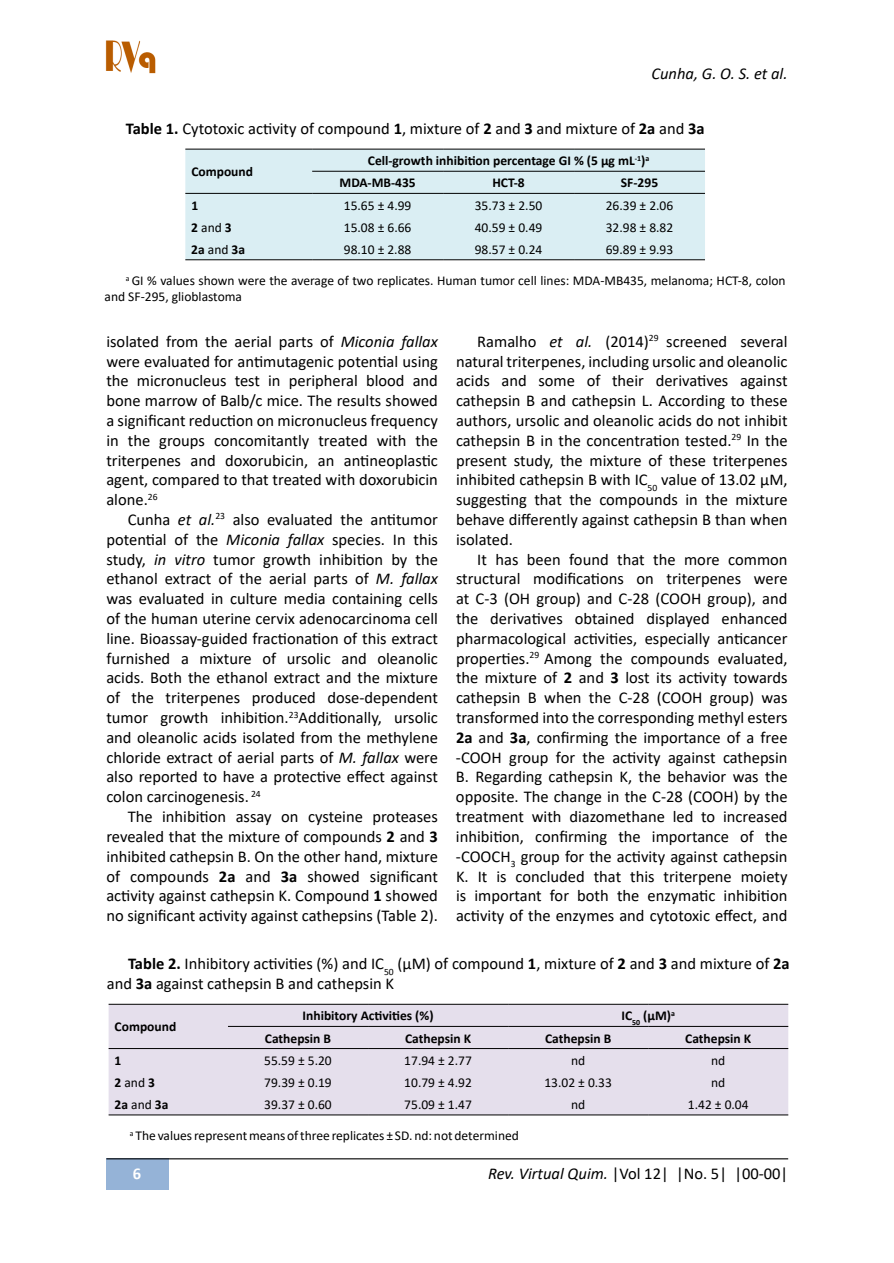
<style>
.page{position:relative;width:894px;height:1263px;background:#fff}
.page>*{position:absolute;margin:0;border:0;box-sizing:border-box;transform-origin:0 0}
.t1{font:16.5px/19.8px "Calibri";color:#000;text-align:justify}
.t2{font:italic 16.5px "Calibri";color:#000}
.t3{font:700 16.5px "Calibri";color:#fff}
.t4{font:13.5px/16.2px "Calibri";color:#000}
.t5{font:700 13.5px/22px "Calibri";color:#000}
.s1{font-weight:700}
.s2{font-weight:400}
.s3{font-style:italic}
</style>
<div class="page">
<div style="left:107px;top:1158px;width:62px;height:32px;background:#95b3d7"></div>
<hr style="left:106px;top:1158px;width:681px;height:1px;background:#000">
<img style="left:105px;top:40px;width:51px;height:34px">
<div style="left:185px;top:150px;width:519px;height:109px;background:#daeef3"></div>
<hr style="left:185px;top:149px;width:127px;height:1px;background:#000">
<hr style="left:185px;top:193px;width:127px;height:1px;background:#000">
<hr style="left:312px;top:149px;width:131px;height:1px;background:#000">
<hr style="left:443px;top:149px;width:131px;height:1px;background:#000">
<hr style="left:574px;top:149px;width:130px;height:1px;background:#000">
<hr style="left:312px;top:171px;width:131px;height:1px;background:#000">
<hr style="left:443px;top:171px;width:131px;height:1px;background:#000">
<hr style="left:574px;top:171px;width:130px;height:1px;background:#000">
<hr style="left:312px;top:193px;width:131px;height:1px;background:#000">
<hr style="left:443px;top:193px;width:131px;height:1px;background:#000">
<hr style="left:574px;top:193px;width:130px;height:1px;background:#000">
<hr style="left:185px;top:259px;width:127px;height:1px;background:#000">
<hr style="left:312px;top:259px;width:131px;height:1px;background:#000">
<hr style="left:443px;top:259px;width:131px;height:1px;background:#000">
<hr style="left:574px;top:259px;width:130px;height:1px;background:#000">
<div style="left:109px;top:1005px;width:679px;height:109px;background:#e5dfec"></div>
<hr style="left:109px;top:1004px;width:119px;height:1px;background:#000">
<hr style="left:109px;top:1048px;width:119px;height:1px;background:#000">
<hr style="left:228px;top:1004px;width:140px;height:1px;background:#000">
<hr style="left:368px;top:1004px;width:140px;height:1px;background:#000">
<hr style="left:508px;top:1004px;width:140px;height:1px;background:#000">
<hr style="left:648px;top:1004px;width:140px;height:1px;background:#000">
<hr style="left:228px;top:1026px;width:140px;height:1px;background:#000">
<hr style="left:368px;top:1026px;width:140px;height:1px;background:#000">
<hr style="left:508px;top:1026px;width:140px;height:1px;background:#000">
<hr style="left:648px;top:1026px;width:140px;height:1px;background:#000">
<hr style="left:228px;top:1048px;width:140px;height:1px;background:#000">
<hr style="left:368px;top:1048px;width:140px;height:1px;background:#000">
<hr style="left:508px;top:1048px;width:140px;height:1px;background:#000">
<hr style="left:648px;top:1048px;width:140px;height:1px;background:#000">
<hr style="left:109px;top:1114px;width:119px;height:1px;background:#000">
<hr style="left:228px;top:1114px;width:140px;height:1px;background:#000">
<hr style="left:368px;top:1114px;width:140px;height:1px;background:#000">
<hr style="left:508px;top:1114px;width:140px;height:1px;background:#000">
<hr style="left:648px;top:1114px;width:140px;height:1px;background:#000">
<p class="t2" style="left:651px;top:62px;width:137px">Cunha, G. O. S. et al.</p>
<p class="t1" style="left:126px;top:118px;width:580px"><span class="s1">Table 1.</span> Cytotoxic activity of compound <span class="s1">1</span>, mixture of <span class="s1">2</span> and <span class="s1">3</span> and mixture of <span class="s1">2a</span> and <span class="s1">3a</span></p>
<p class="t5" style="left:191px;top:161px;width:63px">Compound</p>
<p class="t5" style="left:339px;top:150px;width:311px;text-indent:28px">Cell-growth inhibition percentage GI % (5 μg mL<sup>-1</sup>)<sup>a<br></sup>MDA-MB-435</p>
<p class="t5" style="left:492px;top:172px;width:34px">HCT-8</p>
<p class="t5" style="left:620px;top:172px;width:39px">SF-295</p>
<p class="t5" style="left:191px;top:194px;width:8px">1</p>
<p class="t4" style="left:344px;top:197px;width:69px">15.65 ± 4.99</p>
<p class="t4" style="left:474px;top:197px;width:69px">35.73 ± 2.50</p>
<p class="t4" style="left:605px;top:197px;width:69px">26.39 ± 2.06</p>
<p class="t4" style="left:191px;top:219px;width:42px"><span class="s1">2</span> and <span class="s1">3</span></p>
<p class="t4" style="left:344px;top:219px;width:69px">15.08 ± 6.66</p>
<p class="t4" style="left:474px;top:219px;width:69px">40.59 ± 0.49</p>
<p class="t4" style="left:605px;top:219px;width:69px">32.98 ± 8.82</p>
<p class="t5" style="left:191px;top:238px;width:55px">2a <span class="s2">and</span> 3a</p>
<p class="t4" style="left:344px;top:241px;width:69px">98.10 ± 2.88</p>
<p class="t4" style="left:474px;top:241px;width:69px">98.57 ± 0.24</p>
<p class="t4" style="left:605px;top:241px;width:69px">69.89 ± 9.93</p>
<p class="t4" style="left:104px;top:272px;width:682px;text-indent:21px"><sup>a</sup> GI % values shown were the average of two replicates. Human tumor cell lines: MDA-MB435, melanoma; HCT-8, colon and SF-295, glioblastoma</p>
<p class="t1" style="left:106px;top:331px;width:333px">isolated from the aerial parts of <span class="s3">Miconia fallax </span>were evaluated for antimutagenic potential using the micronucleus test in peripheral blood and bone marrow of Balb/c mice. The results showed a significant reduction on micronucleus frequency in the groups concomitantly treated with the triterpenes and doxorubicin, an antineoplastic agent, compared to that treated with doxorubicin alone.<sup>26</sup></p>
<p class="t1" style="left:106px;top:509px;width:333px;text-indent:21px">Cunha <span class="s3">et al.</span><sup>23</sup> also evaluated the antitumor potential of the <span class="s3">Miconia fallax</span> species. In this study, <span class="s3">in vitro</span> tumor growth inhibition by the ethanol extract of the aerial parts of <span class="s3">M. fallax </span>was evaluated in culture media containing cells of the human uterine cervix adenocarcinoma cell line. Bioassay-guided fractionation of this extract furnished a mixture of ursolic and oleanolic acids. Both the ethanol extract and the mixture of the triterpenes produced dose-dependent tumor growth inhibition.<sup>23</sup>Additionally, ursolic and oleanolic acids isolated from the methylene chloride extract of aerial parts of <span class="s3">M. fallax</span> were also reported to have a protective effect against colon carcinogenesis. <sup>24</sup></p>
<p class="t1" style="left:106px;top:806px;width:333px;text-indent:21px">The inhibition assay on cysteine proteases revealed that the mixture of compounds <span class="s1">2</span> and <span class="s1">3 </span>inhibited cathepsin B. On the other hand, mixture of compounds <span class="s1">2a</span> and <span class="s1">3a</span> showed significant activity against cathepsin K. Compound <span class="s1">1</span> showed no significant activity against cathepsins (Table 2).</p>
<p class="t1" style="left:456px;top:331px;width:333px;text-indent:21px">Ramalho <span class="s3">et al.</span> (2014)<sup>29</sup> screened several natural triterpenes, including ursolic and oleanolic acids and some of their derivatives against cathepsin B and cathepsin L. According to these authors, ursolic and oleanolic acids do not inhibit cathepsin B in the concentration tested.<sup>29</sup> In the present study, the mixture of these triterpenes inhibited cathepsin B with IC<sub>50</sub> value of 13.02 μM, suggesting that the compounds in the mixture behave differently against cathepsin B than when isolated.</p>
<p class="t1" style="left:456px;top:549px;width:333px;text-indent:21px">It has been found that the more common structural modifications on triterpenes were at C-3 (OH group) and C-28 (COOH group), and the derivatives obtained displayed enhanced pharmacological activities, especially anticancer properties.<sup>29</sup> Among the compounds evaluated, the mixture of <span class="s1">2</span> and <span class="s1">3</span> lost its activity towards cathepsin B when the C-28 (COOH group) was transformed into the corresponding methyl esters <span class="s1">2a</span> and <span class="s1">3a</span>, confirming the importance of a free -COOH group for the activity against cathepsin B. Regarding cathepsin K, the behavior was the opposite. The change in the C-28 (COOH) by the treatment with diazomethane led to increased inhibition, confirming the importance of the -COOCH<sub>3</sub> group for the activity against cathepsin K. It is concluded that this triterpene moiety is important for both the enzymatic inhibition activity of the enzymes and cytotoxic effect, and</p>
<p class="t1" style="left:107px;top:953px;width:684px;text-indent:21px"><span class="s1">Table 2.</span> Inhibitory activities (%) and IC<sub>50</sub> (μM) of compound <span class="s1">1</span>, mixture of <span class="s1">2</span> and <span class="s1">3</span> and mixture of <span class="s1">2a </span>and <span class="s1">3a</span> against cathepsin B and cathepsin K</p>
<p class="t5" style="left:115px;top:1015px;width:63px">Compound</p>
<p class="t5" style="left:302px;top:1004px;width:132px">Inhibitory Activities (%)</p>
<p class="t5" style="left:621px;top:1004px;width:55px">IC<sub>50</sub> (μM)<sup>a</sup></p>
<p class="t5" style="left:265px;top:1026px;width:68px">Cathepsin B</p>
<p class="t5" style="left:405px;top:1026px;width:67px">Cathepsin K</p>
<p class="t5" style="left:545px;top:1026px;width:68px">Cathepsin B</p>
<p class="t5" style="left:685px;top:1026px;width:67px">Cathepsin K</p>
<p class="t5" style="left:114px;top:1049px;width:8px">1</p>
<p class="t4" style="left:264px;top:1051px;width:69px">55.59 ± 5.20</p>
<p class="t4" style="left:404px;top:1051px;width:69px">17.94 ± 2.77</p>
<p class="t4" style="left:571px;top:1051px;width:16px">nd</p>
<p class="t4" style="left:711px;top:1051px;width:16px">nd</p>
<p class="t4" style="left:115px;top:1073px;width:42px"><span class="s1">2</span> and <span class="s1">3</span></p>
<p class="t4" style="left:264px;top:1073px;width:69px">79.39 ± 0.19</p>
<p class="t4" style="left:404px;top:1073px;width:69px">10.79 ± 4.92</p>
<p class="t4" style="left:544px;top:1073px;width:69px">13.02 ± 0.33</p>
<p class="t4" style="left:711px;top:1073px;width:16px">nd</p>
<p class="t5" style="left:115px;top:1093px;width:55px">2a <span class="s2">and</span> 3a</p>
<p class="t4" style="left:264px;top:1096px;width:69px">39.37 ± 0.60</p>
<p class="t4" style="left:404px;top:1096px;width:69px">75.09 ± 1.47</p>
<p class="t4" style="left:571px;top:1096px;width:16px">nd</p>
<p class="t4" style="left:687px;top:1096px;width:62px">1.42 ± 0.04</p>
<p class="t4" style="left:130px;top:1127px;width:390px"><sup>a</sup> The values represent means of three replicates ± SD. nd: not determined</p>
<p class="t3" style="left:133px;top:1162px;width:10px">6</p>
<p class="t1" style="left:488px;top:1163px;width:301px"><span class="s3">Rev. Virtual Quim.</span> |Vol 12| |No. 5| |00-00|</p>
</div>
